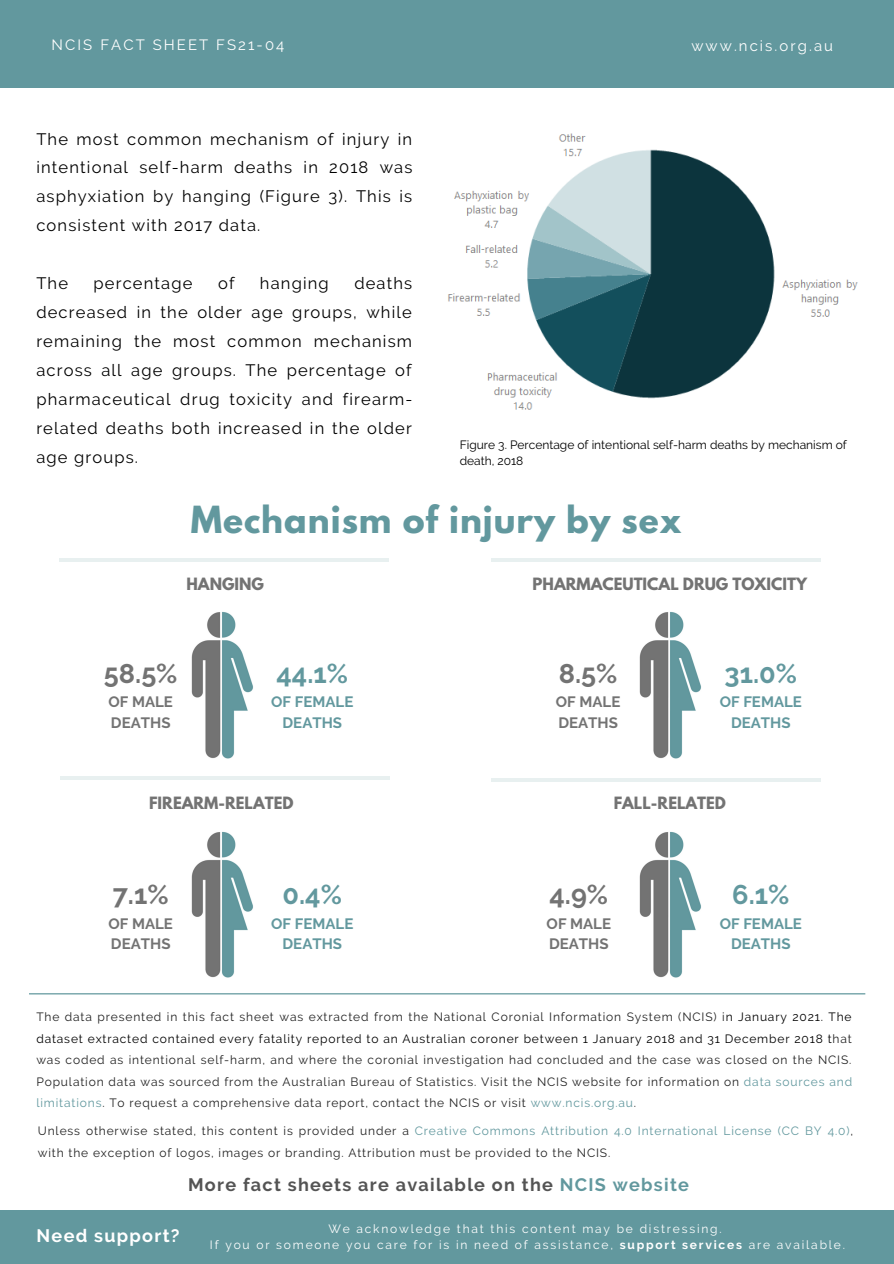
<style>
.page{position:relative;width:894px;height:1264px;background:#fff}
.page>*{position:absolute;margin:0;border:0;box-sizing:border-box;transform-origin:0 0}
.t1{font:700 33.15px "League Spartan";letter-spacing:.03em;color:#62989e}
.t2{font:700 27px "Raleway";color:#62989e}
.t3{font:700 27px "Raleway";color:#737373}
.t4{font:700 18px "Raleway";letter-spacing:.07em;color:#545454}
.t5{font:700 18px "Raleway";letter-spacing:.07em;color:#fff}
.t6{font:16.5px/29px "Raleway";letter-spacing:.07em;color:#000;text-align:justify}
.t7{font:700 15px "League Spartan";color:#737373}
.t8{font:700 15px/20.2px "Raleway";color:#62989e;text-align:center}
.t9{font:700 15px/20.2px "Raleway";color:#737373}
.t10{font:14.85px "Raleway";letter-spacing:.14em;color:#fff}
.t11{font:12px/21.5px "Raleway";letter-spacing:.07em;color:#222;text-align:justify}
.t12{font:12px "Raleway";letter-spacing:.15em;color:#fff}
.t13{font:12px/15.8px "Raleway";color:#000}
.s1{color:#000}
.s2{color:#62989e}
.s3{font-weight:700}
</style>
<div class="page">
<div style="left:0;top:0;width:893px;height:87px;background:#62989e"></div>
<div style="left:0;top:1210px;width:893px;height:53px;background:#62989e"></div>
<svg style="left:29px;top:993px;width:836px;height:1px"></svg>
<svg style="left:61px;top:776px;width:329px;height:3px"></svg>
<hr style="left:59px;top:558px;width:329px;height:4px;background:#e8f0f0">
<img style="left:191px;top:831px;width:62px;height:147px">
<svg style="left:491px;top:778px;width:329px;height:3px"></svg>
<hr style="left:491px;top:558px;width:329px;height:4px;background:#e8f0f0">
<img style="left:191px;top:611px;width:62px;height:148px">
<img style="left:639px;top:831px;width:62px;height:147px">
<img style="left:639px;top:611px;width:62px;height:148px">
<img style="left:447px;top:133px;width:411px;height:277px">
<p class="t10" style="left:52px;top:36px;width:234px">NCIS FACT SHEET FS21-04</p>
<p class="t6" style="left:36px;top:124px;width:377px">The most common mechanism of injury in intentional self-harm deaths in 2018 was asphyxiation by hanging (Figure 3). This is consistent with 2017 data.</p>
<p class="t10" style="left:691px;top:37px;width:143px">www.ncis.org.au</p>
<p class="t6" style="left:36px;top:269px;width:33px">The</p>
<p class="t6" style="left:94px;top:269px;width:100px">percentage</p>
<p class="t6" style="left:218px;top:269px;width:18px">of</p>
<p class="t6" style="left:260px;top:269px;width:70px">hanging</p>
<p class="t6" style="left:36px;top:269px;width:377px;text-indent:318px">deaths decreased in the older age groups, while remaining the most common mechanism across all age groups. The percentage of pharmaceutical drug toxicity and firearm&shy;related deaths both increased in the older age groups.</p>
<p class="t1" style="left:191px;top:503px;width:492px">Mechanism of injury by sex</p>
<p class="t13" style="left:459px;top:437px;width:388px">Figure 3. Percentage of intentional self-harm deaths by mechanism of death, 2018</p>
<p class="t7" style="left:186px;top:577px;width:79px">HANGING</p>
<p class="t7" style="left:532px;top:577px;width:276px">PHARMACEUTICAL DRUG TOXICITY</p>
<p class="t3" style="left:104px;top:657px;width:75px">58.5%</p>
<p class="t9" style="left:108px;top:692px;width:66px">OF MALE<br>DEATHS</p>
<p class="t2" style="left:276px;top:657px;width:73px">44.1%</p>
<p class="t8" style="left:271px;top:692px;width:84px">OF FEMALE<br>DEATHS</p>
<p class="t3" style="left:558px;top:657px;width:60px">8.5%</p>
<p class="t9" style="left:555px;top:692px;width:66px">OF MALE<br>DEATHS</p>
<p class="t2" style="left:724px;top:657px;width:74px">31.0%</p>
<p class="t8" style="left:719px;top:692px;width:84px">OF FEMALE<br>DEATHS</p>
<p class="t7" style="left:149px;top:796px;width:146px">FIREARM-RELATED</p>
<p class="t7" style="left:613px;top:796px;width:114px">FALL-RELATED</p>
<p class="t3" style="left:113px;top:878px;width:57px">7.1%</p>
<p class="t9" style="left:108px;top:913px;width:66px">OF MALE<br>DEATHS</p>
<p class="t2" style="left:282px;top:878px;width:61px">0.4%</p>
<p class="t8" style="left:271px;top:913px;width:84px">OF FEMALE<br>DEATHS</p>
<p class="t3" style="left:549px;top:878px;width:60px">4.9%</p>
<p class="t9" style="left:546px;top:913px;width:66px">OF MALE<br>DEATHS</p>
<p class="t2" style="left:732px;top:878px;width:59px">6.1%</p>
<p class="t8" style="left:719px;top:913px;width:84px">OF FEMALE<br>DEATHS</p>
<p class="t11" style="left:36px;top:1006px;width:817px">The data presented in this fact sheet was extracted from the National Coronial Information System (NCIS) i<span class="s1">n January 2021. The dataset extracted contained every fatality reported to an Australian coroner between 1 January 2018 and 31 December 2018 t</span>hat was coded as intentional self-harm, and where the coronial investigation had concluded and the case was closed on the NCIS.<br>Population data was sourced from the Australian Bureau of Statistics. Visit the NCIS website for information on <span class="s2">data sources and limitations</span>. To request a comprehensive data report, contact the NCIS or visit <span class="s2">www.ncis.org.au</span>.</p>
<p class="t11" style="left:38px;top:1120px;width:816px">Unless otherwise stated, this content is provided under a <span class="s2">Creative Commons Attribution 4.0 International License (CC BY 4.0)</span>, with the exception of logos, images or branding. Attribution must be provided to the NCIS.</p>
<p class="t4" style="left:188px;top:1174px;width:502px">More fact sheets are available on the <span class="s2">NCIS website</span></p>
<p class="t12" style="left:328px;top:1221px;width:395px">We acknowledge that this content may be distressing.</p>
<p class="t5" style="left:37px;top:1224px;width:144px">Need support?</p>
<p class="t12" style="left:210px;top:1237px;width:636px">If you or someone you care for is in need of assistance, <span class="s3">support services</span> are available.</p>
</div>
